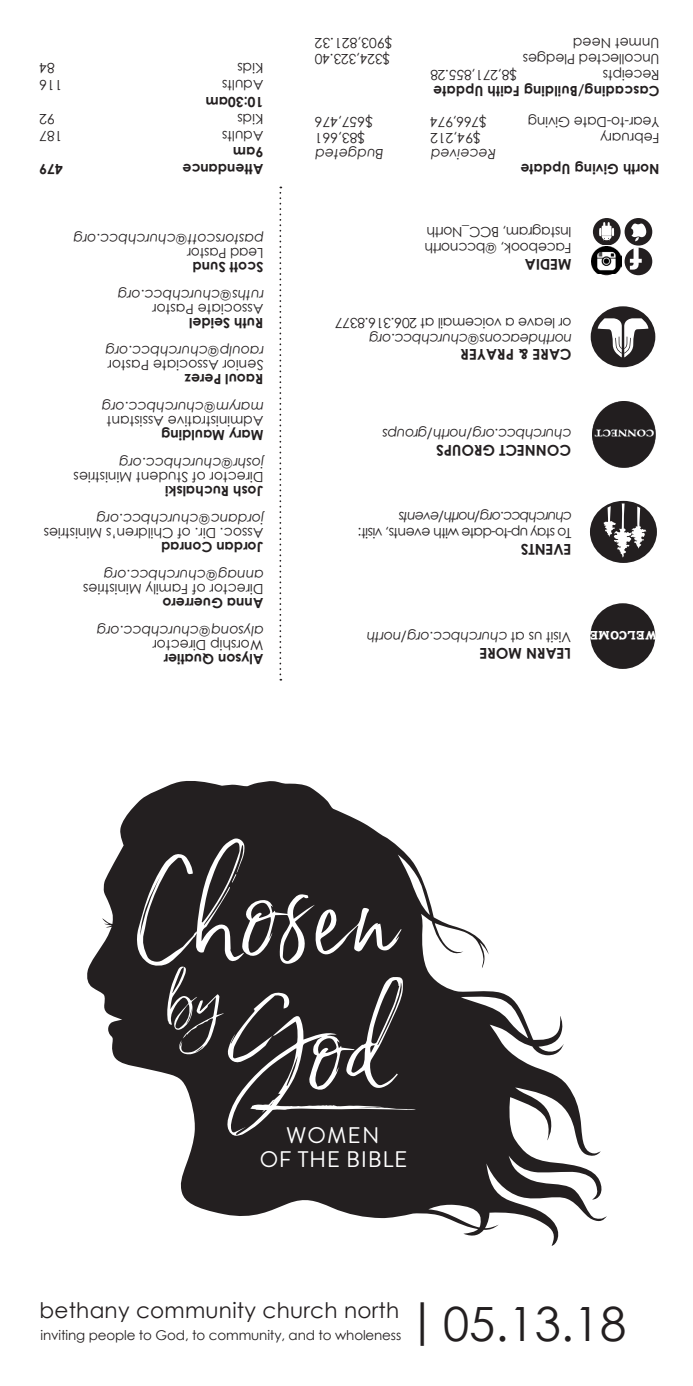
<style>
.page{position:relative;width:693px;height:1386px;background:#fff}
.page>*{position:absolute;margin:0;border:0;box-sizing:border-box;transform-origin:0 0}
.t1{font:47.25px "Century Gothic";color:#231f20}
.t2{font:22.57px/24.2px "Brandon Grotesque";letter-spacing:.025em;color:#fff;text-align:center}
.t3{font:21.53px "Century Gothic";letter-spacing:.01em;color:#231f20}
.t4{font:700 14.88px "Century Gothic";color:#231f20}
.t5{font:14px/14px "Century Gothic";color:#231f20}
.t6{font:700 14px/15.8px "Century Gothic";color:#231f20;text-align:right}
.t7{font:italic 14px/14px "Century Gothic";color:#231f20}
.t8{font:14px "Century Gothic";letter-spacing:-.02em;color:#231f20}
.t9{font:14px/15.8px "Century Gothic";letter-spacing:-.04em;color:#231f20}
.t10{font:italic 14px "Century Gothic";letter-spacing:-.02em;color:#231f20}
.t11{font:13.47px "Century Gothic";letter-spacing:-.01em;color:#231f20}
.t12{font:12.08px "Carton";letter-spacing:.025em;color:#fff}
.s1{font-style:normal}
.s2{font-style:italic}
.s3{font-weight:400}
</style>
<div class="page">
<svg style="left:279px;top:187px;width:2px;height:494px"></svg>
<div style="left:590px;top:603px;width:65px;height:66px;background:#231f20;border-radius:50%"></div>
<svg style="left:591px;top:306px;width:64px;height:61px"></svg>
<svg style="left:590px;top:501px;width:67px;height:62px"></svg>
<div style="left:593px;top:248px;width:27px;height:27px;background:#000;border-radius:50%"></div>
<div style="left:593px;top:218px;width:28px;height:28px;background:#231f20;border-radius:50%"></div>
<svg style="left:599px;top:222px;width:15px;height:19px"></svg>
<div style="left:625px;top:218px;width:27px;height:28px;background:#231f20;border-radius:50%"></div>
<svg style="left:631px;top:223px;width:15px;height:18px"></svg>
<div style="left:625px;top:248px;width:27px;height:27px;background:#231f20;border-radius:50%"></div>
<svg style="left:630px;top:247px;width:12px;height:23px"></svg>
<svg style="left:601px;top:245px;width:11px;height:2px"></svg>
<img style="left:592px;top:247px;width:29px;height:26px">
<img style="left:592px;top:402px;width:64px;height:65px">
<svg style="left:87px;top:781px;width:520px;height:465px"></svg>
<svg style="left:137px;top:837px;width:279px;height:299px;background:#454243"></svg>
<p class="t5" style="left:55px;top:76px;width:17px;rotate:-180deg">84</p>
<p class="t5" style="left:263px;top:76px;width:28px;rotate:-180deg">Kids</p>
<p class="t5" style="left:63px;top:93px;width:25px;rotate:-180deg">116</p>
<p class="t5" style="left:263px;top:93px;width:43px;rotate:-180deg">Adults</p>
<p class="t6" style="left:263px;top:111px;width:59px;rotate:-180deg">10:30am</p>
<p class="t5" style="left:55px;top:126px;width:17px;rotate:-180deg">92</p>
<p class="t5" style="left:263px;top:126px;width:28px;rotate:-180deg">Kids</p>
<p class="t5" style="left:63px;top:143px;width:25px;rotate:-180deg">187</p>
<p class="t5" style="left:263px;top:143px;width:43px;rotate:-180deg">Adults</p>
<p class="t6" style="left:263px;top:161px;width:32px;rotate:-180deg">9am</p>
<p class="t6" style="left:63px;top:178px;width:25px;rotate:-180deg">479</p>
<p class="t6" style="left:263px;top:178px;width:82px;rotate:-180deg">Attendance</p>
<p class="t7" style="left:263px;top:261px;width:192px;rotate:-180deg"><span class="s1">Lead Pastor </span>pastorscott@churchbcc.org</p>
<p class="t6" style="left:263px;top:276px;width:72px;rotate:-180deg">Scott Sund</p>
<p class="t7" style="left:263px;top:303px;width:147px;rotate:-180deg">ruths@churchbcc.org</p>
<p class="t5" style="left:263px;top:317px;width:112px;rotate:-180deg">Associate Pastor</p>
<p class="t6" style="left:263px;top:332px;width:76px;rotate:-180deg">Ruth Seidel</p>
<p class="t5" style="left:263px;top:373px;width:160px;rotate:-180deg">Senior Associate Pastor <span class="s2">raoulp@churchbcc.org</span></p>
<p class="t6" style="left:263px;top:388px;width:80px;rotate:-180deg">Raoul Perez</p>
<p class="t5" style="left:263px;top:429px;width:163px;rotate:-180deg">Administrative Assistant <span class="s2">marym@churchbcc.org</span></p>
<p class="t6" style="left:263px;top:444px;width:104px;rotate:-180deg">Mary Maulding</p>
<p class="t5" style="left:263px;top:485px;width:191px;rotate:-180deg">Director of Student Ministries <span class="s2">joshr@churchbcc.org</span></p>
<p class="t6" style="left:263px;top:500px;width:100px;rotate:-180deg">Josh Ruchalski</p>
<p class="t7" style="left:263px;top:527px;width:169px;rotate:-180deg">jordanc@churchbcc.org</p>
<p class="t5" style="left:263px;top:541px;width:221px;rotate:-180deg">Assoc. Dir. of Children’s Ministries</p>
<p class="t6" style="left:263px;top:556px;width:104px;rotate:-180deg">Jordan Conrad</p>
<p class="t5" style="left:263px;top:597px;width:182px;rotate:-180deg">Director of Family Ministries <span class="s2">annag@churchbcc.org</span></p>
<p class="t6" style="left:263px;top:612px;width:102px;rotate:-180deg">Anna Guerrero</p>
<p class="t7" style="left:263px;top:639px;width:168px;rotate:-180deg">alysonq@churchbcc.org</p>
<p class="t5" style="left:263px;top:653px;width:112px;rotate:-180deg">Worship Director</p>
<p class="t6" style="left:263px;top:668px;width:101px;rotate:-180deg">Alyson Quatier</p>
<p class="t5" style="left:392px;top:51px;width:79px;rotate:-180deg">$903,821.32</p>
<p class="t5" style="left:660px;top:51px;width:88px;rotate:-180deg">Unmet Need</p>
<p class="t5" style="left:390px;top:66px;width:77px;rotate:-180deg">$324,323.40</p>
<p class="t5" style="left:660px;top:66px;width:138px;rotate:-180deg">Uncollected Pledges</p>
<p class="t5" style="left:660px;top:82px;width:58px;rotate:-180deg">Receipts</p>
<p class="t6" style="left:660px;top:99px;width:231px;rotate:-180deg">Cascading/Building Faith Update <span class="s3">$8,271,855.28</span></p>
<p class="t5" style="left:373px;top:129px;width:60px;rotate:-180deg">$657,476</p>
<p class="t5" style="left:487px;top:129px;width:58px;rotate:-180deg">$766,974</p>
<p class="t5" style="left:660px;top:129px;width:133px;rotate:-180deg">Year-to-Date Giving</p>
<p class="t5" style="left:365px;top:145px;width:52px;rotate:-180deg">$83,661</p>
<p class="t5" style="left:481px;top:145px;width:52px;rotate:-180deg">$94,212</p>
<p class="t5" style="left:660px;top:145px;width:61px;rotate:-180deg">February</p>
<p class="t7" style="left:383px;top:161px;width:70px;rotate:-180deg">Budgeted</p>
<p class="t7" style="left:496px;top:161px;width:67px;rotate:-180deg">Received</p>
<p class="t6" style="left:660px;top:178px;width:141px;rotate:-180deg">North Giving Update</p>
<p class="t8" style="left:572px;top:242px;width:147px;rotate:-180deg">Instagram, BCC_North</p>
<p class="t8" style="left:572px;top:258px;width:149px;rotate:-180deg">Facebook, @bccnorth</p>
<p class="t4" style="left:572px;top:275px;width:48px;rotate:-180deg">MEDIA</p>
<p class="t8" style="left:572px;top:333px;width:238px;rotate:-180deg">or leave a voicemail at 206.316.8377</p>
<p class="t10" style="left:572px;top:349px;width:205px;rotate:-180deg">northdeacons@churchbcc.org</p>
<p class="t4" style="left:572px;top:366px;width:112px;rotate:-180deg">CARE &amp; PRAYER</p>
<p class="t10" style="left:571px;top:444px;width:191px;rotate:-180deg">churchbcc.org/north/groups</p>
<p class="t4" style="left:571px;top:462px;width:137px;rotate:-180deg">CONNECT GROUPS</p>
<p class="t9" style="left:572px;top:541px;width:215px;rotate:-180deg">To stay up-to-date with events, visit: <span class="s2">churchbcc.org/north/events</span></p>
<p class="t4" style="left:572px;top:561px;width:52px;rotate:-180deg">EVENTS</p>
<p class="t7" style="left:571px;top:644px;width:206px;rotate:-180deg"><span class="s1">Visit us at</span> churchbcc.org/north</p>
<p class="t4" style="left:571px;top:664px;width:93px;rotate:-180deg">LEARN MORE</p>
<p class="t12" style="left:657px;top:640px;width:69px;rotate:-180deg">welcome</p>
<p class="t2" style="left:260px;top:1124px;width:149px">WOMEN<br>OF THE BIBLE</p>
<p class="t3" style="left:40px;top:1295px;width:361px">bethany community church north</p>
<p class="t11" style="left:41px;top:1325px;width:362px">inviting people to God, to community, and to wholeness</p>
<p class="t1" style="left:407px;top:1290px;width:221px">|05.13.18</p>
</div>
